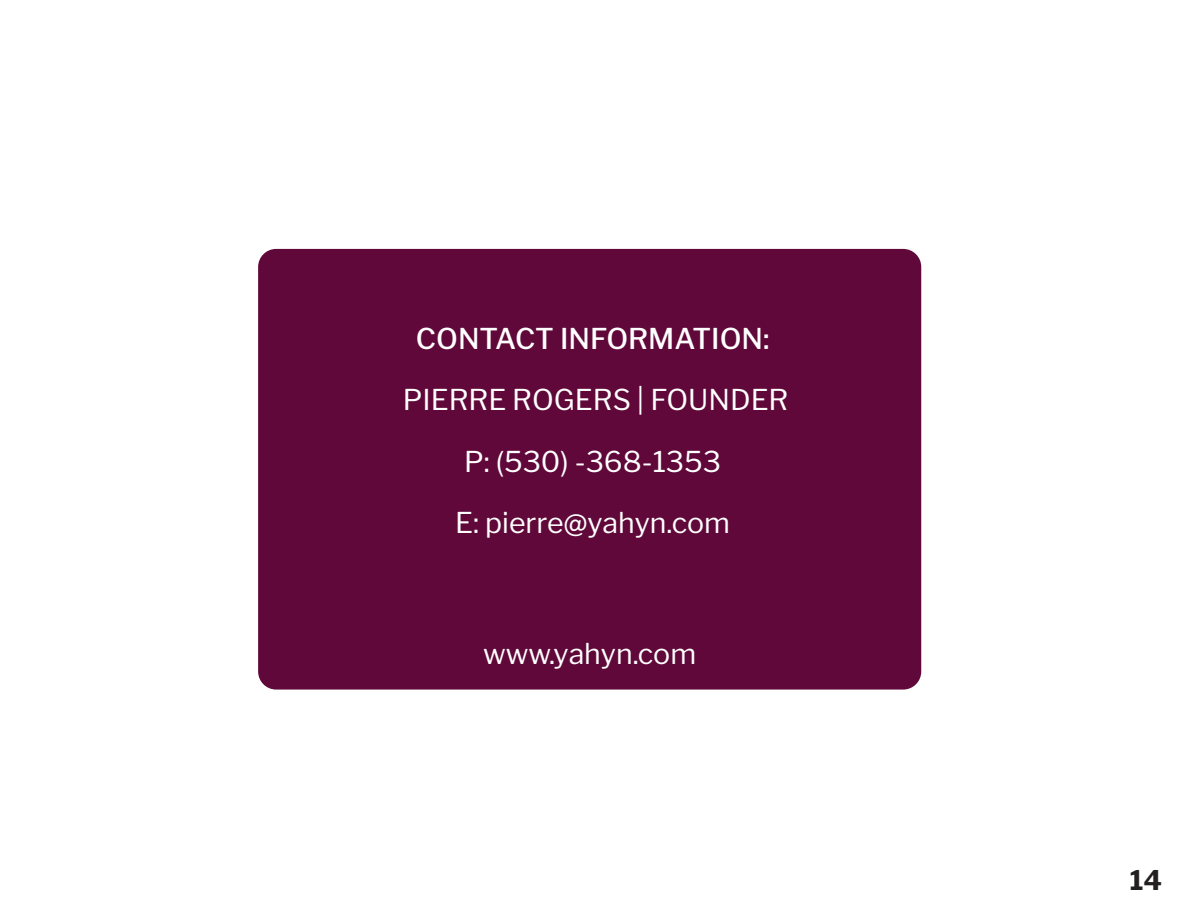
<style>
.page{position:relative;width:1188px;height:918px;background:#fff}
.page>*{position:absolute;margin:0;border:0;box-sizing:border-box;transform-origin:0 0}
.t1{font:28.5px "Libre Franklin";color:#fff}
.t2{font:500 28.5px "Libre Franklin";color:#fff}
.t3{font:700 27px "Libre Franklin";color:#231f20}
</style>
<div class="page">
<div style="left:258px;top:249px;width:663px;height:441px;background:#600839;border-radius:18px"></div>
<p class="t2" style="left:416px;top:321px;width:355px">CONTACT INFORMATION:</p>
<p class="t1" style="left:403px;top:383px;width:387px">PIERRE ROGERS | FOUNDER</p>
<p class="t1" style="left:464px;top:444px;width:258px">P: (530) -368-1353</p>
<p class="t1" style="left:455px;top:506px;width:276px">E: pierre@yahyn.com</p>
<p class="t1" style="left:483px;top:636px;width:215px">www.yahyn.com</p>
<p class="t3" style="left:1130px;top:864px;width:34px">14</p>
</div>
